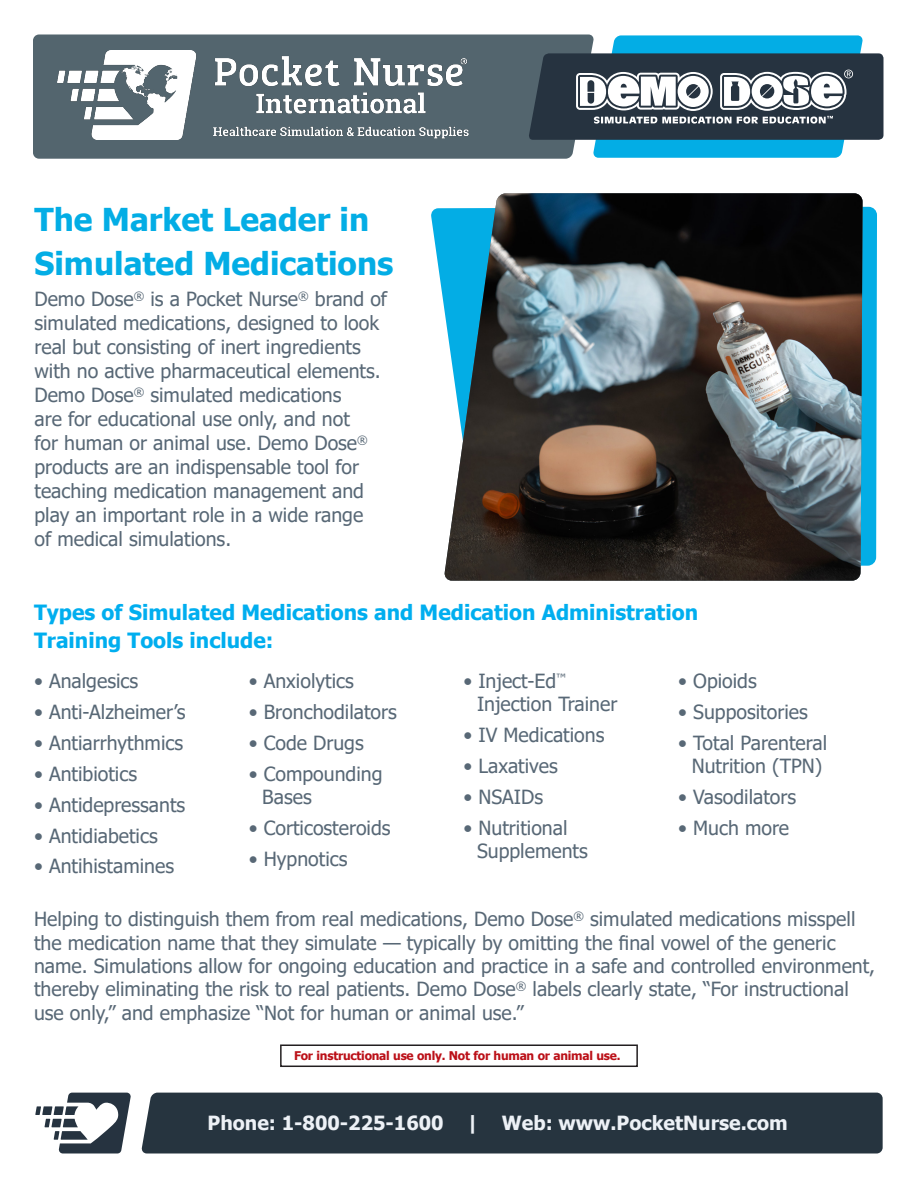
<style>
.page{position:relative;width:918px;height:1188px;background:#fff}
.page>*{position:absolute;margin:0;border:0;box-sizing:border-box;transform-origin:0 0}
.t1{font:700 31.5px/43.2px "Tahoma";color:#03ade5}
.t2{font:700 21px/28.2px "Tahoma";color:#00aeef}
.t3{font:19.5px/24px "Tahoma";color:#586876}
.t4{font:700 19.5px "Tahoma";color:#edf1f6}
.productDescription{font:700 12px "Tahoma";letter-spacing:-.02em;color:#bb1018}
.s1{color:#fff}
</style>
<div class="page">
<div style="left:141px;top:1093px;width:742px;height:61px;background:#26343f"></div>
<svg style="left:35px;top:1093px;width:96px;height:60px"></svg>
<div style="left:33px;top:34px;width:558px;height:125px;background:#53656e"></div>
<svg style="left:528px;top:35px;width:356px;height:123px"></svg>
<svg style="left:280px;top:1044px;width:358px;height:23px"></svg>
<svg style="left:431px;top:207px;width:446px;height:359px;fill:#03ade5"></svg>
<img style="left:444px;top:193px;width:419px;height:388px">
<img style="left:57px;top:51px;width:412px;height:89px">
<p class="t1" style="left:34px;top:200px;width:360px">The Market Leader in<br>Simulated Medications</p>
<p class="t3" style="left:34px;top:288px;width:354px">Demo Dose<sup>®</sup> is a Pocket Nurse<sup>®</sup> brand of simulated medications, designed to look real but consisting of inert ingredients with no active pharmaceutical elements.<br>Demo Dose<sup>®</sup> simulated medications<br>are for educational use only, and not<br>for human or animal use. Demo Dose<sup>® </sup>products are an indispensable tool for teaching medication management and play an important role in a wide range<br>of medical simulations.</p>
<p class="t2" style="left:34px;top:599px;width:666px">Types of Simulated Medications and Medication Administration<br>Training Tools include:</p>
<p class="t3" style="left:34px;top:670px;width:106px">• Analgesics</p>
<p class="t3" style="left:34px;top:701px;width:153px">• Anti-Alzheimer’s</p>
<p class="t3" style="left:34px;top:732px;width:151px">• Antiarrhythmics</p>
<p class="t3" style="left:34px;top:763px;width:105px">• Antibiotics</p>
<p class="t3" style="left:34px;top:794px;width:153px">• Antidepressants</p>
<p class="t3" style="left:34px;top:825px;width:125px">• Antidiabetics</p>
<p class="t3" style="left:34px;top:855px;width:142px">• Antihistamines</p>
<p class="t3" style="left:249px;top:670px;width:107px">• Anxiolytics</p>
<p class="t3" style="left:249px;top:701px;width:150px">• Bronchodilators</p>
<p class="t3" style="left:249px;top:732px;width:117px">• Code Drugs</p>
<p class="t3" style="left:262px;top:763px;width:122px;line-height:23.4px;text-indent:-14px">• Compounding<br>Bases</p>
<p class="t3" style="left:249px;top:817px;width:143px">• Corticosteroids</p>
<p class="t3" style="left:249px;top:848px;width:100px">• Hypnotics</p>
<p class="t3" style="left:477px;top:670px;width:142px;line-height:23.4px;text-indent:-14px">• Inject-Ed<sup>™<br></sup>Injection Trainer</p>
<p class="t3" style="left:464px;top:724px;width:142px">• IV Medications</p>
<p class="t3" style="left:464px;top:755px;width:96px">• Laxatives</p>
<p class="t3" style="left:464px;top:786px;width:81px">• NSAIDs</p>
<p class="t3" style="left:477px;top:817px;width:112px;line-height:23.4px;text-indent:-14px">• Nutritional<br>Supplements</p>
<p class="t3" style="left:678px;top:670px;width:80px">• Opioids</p>
<p class="t3" style="left:678px;top:701px;width:131px">• Suppositories</p>
<p class="t3" style="left:678px;top:732px;width:151px;line-height:23.4px;text-align:center">• Total Parenteral<br>Nutrition (TPN)</p>
<p class="t3" style="left:678px;top:786px;width:119px">• Vasodilators</p>
<p class="t3" style="left:678px;top:817px;width:112px">• Much more</p>
<p class="t3" style="left:34px;top:909px;width:843px;line-height:23.4px">Helping to distinguish them from real medications, Demo Dose<sup>®</sup> simulated medications misspell the medication name that they simulate — typically by omitting the final vowel of the generic name. Simulations allow for ongoing education and practice in a safe and controlled environment, thereby eliminating the risk to real patients. Demo Dose<sup>®</sup> labels clearly state, “For instructional use only,” and emphasize “Not for human or animal use.”</p>
<p class="productDescription" style="left:294px;top:1047px;width:331px">For instructional use only. Not for human or animal use.<span class="s1">.</span></p>
<p class="t4" style="left:208px;top:1109px;width:582px">Phone: 1-800-225-1600 | Web: www.PocketNurse.com</p>
</div>
